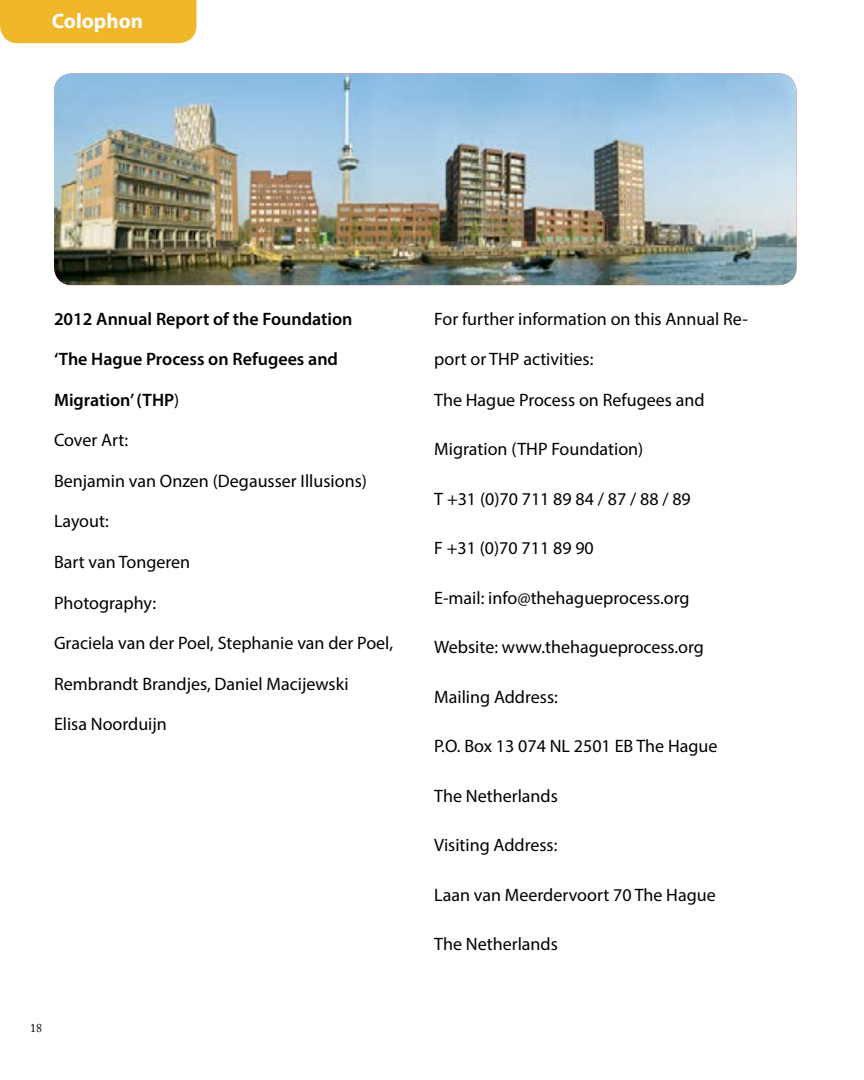
<style>
.page{position:relative;width:864px;height:1080px;background:#fff}
.page>*{position:absolute;margin:0;border:0;box-sizing:border-box;transform-origin:0 0}
.t1{font:700 21px "Myriad Pro";color:#fff}
.t2{font:18px "Myriad Pro";color:#000}
.t3{font:600 18px "Myriad Pro";color:#000}
.t4{font:12px "Adobe Caslon Pro";color:#000}
.s1{font-weight:400}
</style>
<div class="page">
<div style="left:0;top:0;width:196px;height:43px;background:#f1b72b"></div>
<img style="left:54px;top:73px;width:742px;height:212px">
<p class="t1" style="left:52px;top:7px;width:93px">Colophon</p>
<p class="t3" style="left:54px;top:307px;width:300px">2012 Annual Report of the Foundation</p>
<p class="t3" style="left:54px;top:348px;width:286px">‘The Hague Process on Refugees and</p>
<p class="t3" style="left:54px;top:388px;width:127px">Migration’ (THP<span class="s1">)</span></p>
<p class="t2" style="left:54px;top:429px;width:76px">Cover Art:</p>
<p class="t2" style="left:54px;top:470px;width:314px">Benjamin van Onzen (Degausser Illusions)</p>
<p class="t2" style="left:54px;top:510px;width:56px">Layout:</p>
<p class="t2" style="left:54px;top:551px;width:138px">Bart van Tongeren</p>
<p class="t2" style="left:54px;top:591px;width:104px">Photography:</p>
<p class="t2" style="left:54px;top:632px;width:341px">Graciela van der Poel, Stephanie van der Poel,</p>
<p class="t2" style="left:54px;top:672px;width:296px">Rembrandt Brandjes, Daniel Macijewski</p>
<p class="t2" style="left:54px;top:713px;width:114px">Elisa Noorduijn</p>
<p class="t4" style="left:30px;top:1021px;width:13px">18</p>
<p class="t2" style="left:434px;top:308px;width:315px">For further information on this Annual Re-</p>
<p class="t2" style="left:434px;top:348px;width:161px">port or THP activities:</p>
<p class="t2" style="left:434px;top:389px;width:272px">The Hague Process on Refugees and</p>
<p class="t2" style="left:434px;top:438px;width:211px">Migration (THP Foundation)</p>
<p class="t2" style="left:434px;top:488px;width:258px">T +31 (0)70 711 89 84 / 87 / 88 / 89</p>
<p class="t2" style="left:434px;top:537px;width:161px">F +31 (0)70 711 89 90</p>
<p class="t2" style="left:434px;top:587px;width:257px">E-mail: info@thehagueprocess.org</p>
<p class="t2" style="left:434px;top:636px;width:271px">Website: www.thehagueprocess.org</p>
<p class="t2" style="left:434px;top:686px;width:125px">Mailing Address:</p>
<p class="t2" style="left:434px;top:735px;width:285px">P.O. Box 13 074 NL 2501 EB The Hague</p>
<p class="t2" style="left:434px;top:785px;width:125px">The Netherlands</p>
<p class="t2" style="left:434px;top:834px;width:125px">Visiting Address:</p>
<p class="t2" style="left:434px;top:884px;width:283px">Laan van Meerdervoort 70 The Hague</p>
<p class="t2" style="left:434px;top:933px;width:125px">The Netherlands</p>
</div>
